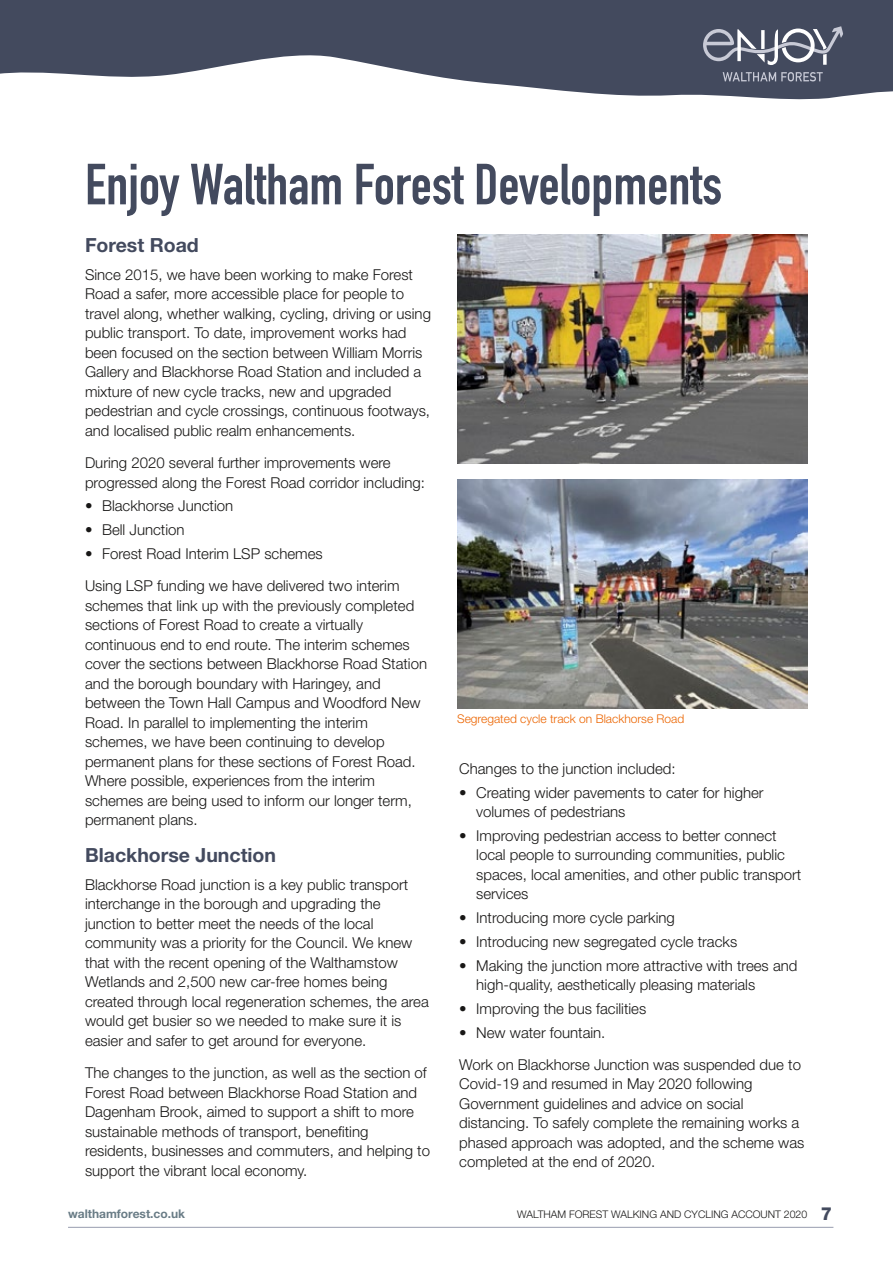
<style>
.page{position:relative;width:893px;height:1263px;background:#fff}
.page>*{position:absolute;margin:0;border:0;box-sizing:border-box;transform-origin:0 0}
.t1{font:57px "DIN Engschrift";color:#434a5e}
.t2{font:700 19.5px "Helvetica Neue LT Std";color:#434a5e}
.t3{font:300 15px/19.5px "Helvetica Neue LT Std";color:#181716}
.t4{font:300 12px "Helvetica Neue LT Std";color:#ec6500}
.t5{font:700 12px "Helvetica Neue LT Std";color:#697c86}
.t6{font:300 10.5px "Helvetica Neue LT Std";color:#181716}
.s1{font-weight:800;font-size:18px;color:#434a5e}
</style>
<div class="page">
<svg style="left:0;top:0;width:893px;height:100px;fill:#434a5e"></svg>
<svg style="left:723px;top:72px;width:100px;height:9px"></svg>
<svg style="left:703px;top:26px;width:140px;height:39px;background:#737888"></svg>
<img style="left:457px;top:234px;width:351px;height:229px">
<img style="left:457px;top:479px;width:351px;height:229px">
<hr style="left:68px;top:1227px;width:765px;height:1px;background:#989daf">
<h1 class="t1" style="left:85px;top:151px;width:639px">Enjoy Waltham Forest Developments</h1>
<h2 class="t2" style="left:85px;top:233px;width:115px">Forest Road</h2>
<p class="t3" style="left:85px;top:264px;width:347px">Since 2015, we have been working to make Forest Road a safer, more accessible place for people to travel along, whether walking, cycling, driving or using public transport. To date, improvement works had been focused on the section between William Morris Gallery and Blackhorse Road Station and included a mixture of new cycle tracks, new and upgraded pedestrian and cycle crossings, continuous footways, and localised public realm enhancements.</p>
<p class="t3" style="left:85px;top:453px;width:341px">During 2020 several further improvements were progressed along the Forest Road corridor including:</p>
<p class="t3" style="left:85px;top:496px;width:150px">• Blackhorse Junction</p>
<p class="t3" style="left:85px;top:520px;width:101px">• Bell Junction</p>
<p class="t3" style="left:85px;top:537px;width:316px;line-height:32.2px">• Forest Road Interim LSP schemes<br>Using LSP funding we have delivered two interim</p>
<p class="t3" style="left:85px;top:595px;width:344px">schemes that link up with the previously completed sections of Forest Road to create a virtually continuous end to end route. The interim schemes cover the sections between Blackhorse Road Station and the borough boundary with Haringey, and between the Town Hall Campus and Woodford New Road. In parallel to implementing the interim schemes, we have been continuing to develop permanent plans for these sections of Forest Road.<br>Where possible, experiences from the interim schemes are being used to inform our longer term, permanent plans.</p>
<h2 class="t2" style="left:85px;top:843px;width:193px">Blackhorse Junction</h2>
<p class="t3" style="left:85px;top:874px;width:345px">Blackhorse Road junction is a key public transport interchange in the borough and upgrading the junction to better meet the needs of the local community was a priority for the Council. We knew that with the recent opening of the Walthamstow Wetlands and 2,500 new car-free homes being created through local regeneration schemes, the area would get busier so we needed to make sure it is easier and safer to get around for everyone.</p>
<p class="t3" style="left:85px;top:1063px;width:347px">The changes to the junction, as well as the section of Forest Road between Blackhorse Road Station and Dagenham Brook, aimed to support a shift to more sustainable methods of transport, benefiting residents, businesses and commuters, and helping to support the vibrant local economy.</p>
<p class="t4" style="left:457px;top:711px;width:229px">Segregated cycle track on Blackhorse Road</p>
<p class="t3" style="left:459px;top:758px;width:218px">Changes to the junction included:</p>
<p class="t3" style="left:476px;top:782px;width:289px;text-indent:-17px">• Creating wider pavements to cater for higher volumes of pedestrians</p>
<p class="t3" style="left:476px;top:825px;width:327px;text-indent:-17px">• Improving pedestrian access to better connect local people to surrounding communities, public spaces, local amenities, and other public transport services</p>
<p class="t3" style="left:459px;top:908px;width:217px">• Introducing more cycle parking</p>
<p class="t3" style="left:459px;top:931px;width:279px">• Introducing new segregated cycle tracks</p>
<p class="t3" style="left:476px;top:955px;width:323px;text-indent:-17px">• Making the junction more attractive with trees and high-quality, aesthetically pleasing materials</p>
<p class="t3" style="left:459px;top:998px;width:189px">• Improving the bus facilities</p>
<p class="t3" style="left:459px;top:1016px;width:343px;line-height:32.2px">• New water fountain.<br>Work on Blackhorse Junction was suspended due to</p>
<p class="t3" style="left:459px;top:1074px;width:347px">Covid-19 and resumed in May 2020 following Government guidelines and advice on social distancing. To safely complete the remaining works a phased approach was adopted, and the scheme was completed at the end of 2020.</p>
<p class="t5" style="left:68px;top:1207px;width:119px">walthamforest.co.uk</p>
<p class="t6" style="left:517px;top:1208px;width:316px">WALTHAM FOREST WALKING AND CYCLING ACCOUNT 2020 <span class="s1">7</span></p>
</div>
